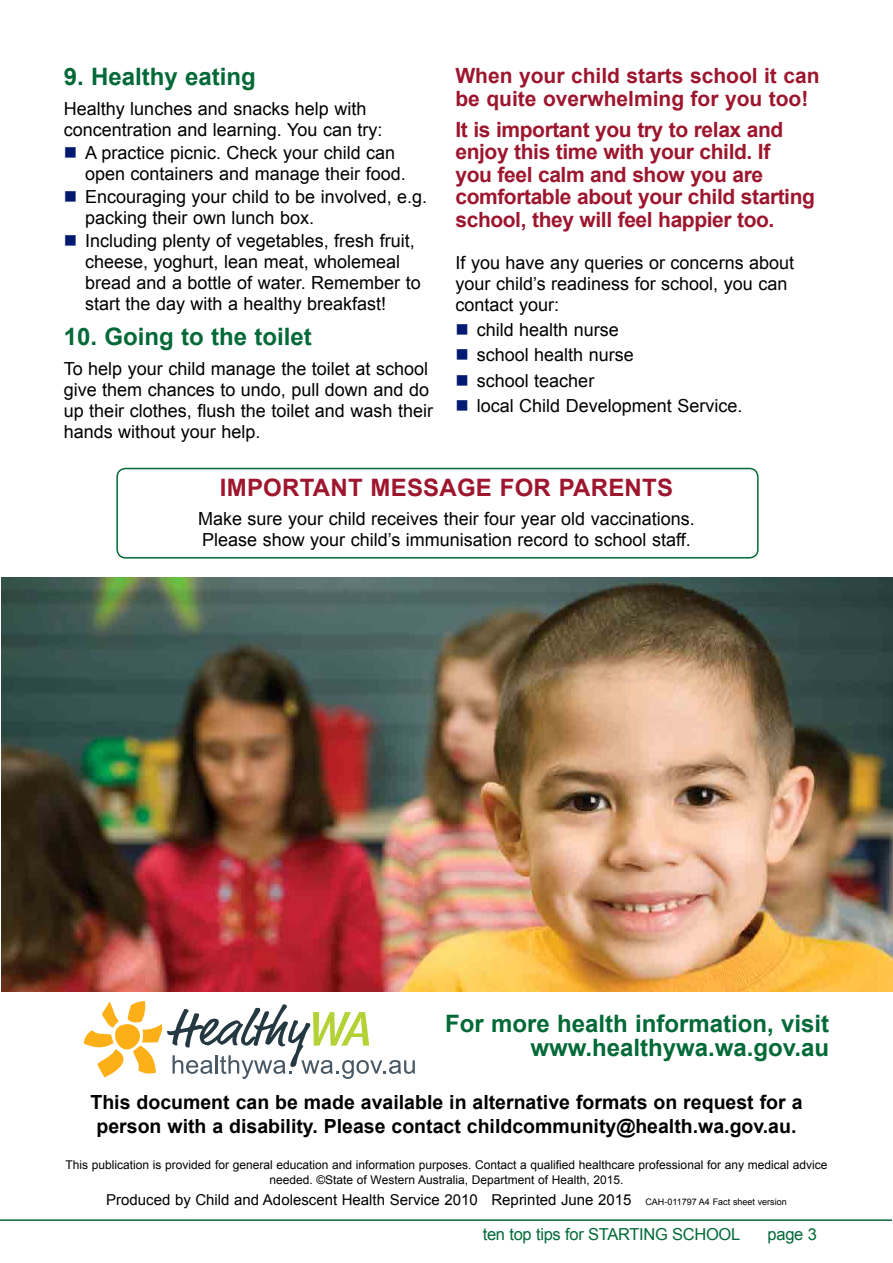
<style>
.page{position:relative;width:893px;height:1263px;background:#fff}
.page>*{position:absolute;margin:0;border:0;box-sizing:border-box;transform-origin:0 0}
.COPY__bold{font:700 24px/24px "Arial";color:#026937;text-align:right}
.MAIN_HEADER__COLOURE{font:700 24px "Arial";color:#026937}
.MAIN_HEADER__COLOURE-2{font:700 24px "Arial";letter-spacing:.01em;color:#9d162e}
.COPY__bold-2{font:700 21px/22.5px "Arial";letter-spacing:-.02em;color:#9d162e}
.COPY__bold-3{font:700 21px/22.5px "Arial";color:#9d162e}
.COPY__bold-4{font:700 19.5px/23.4px "Arial";color:#000;text-align:center}
.COPY{font:18px/21px "Arial";color:#000}
.t1{font:16.5px "Arial";letter-spacing:-.02em;color:#026937}
.COPY-2{font:15px "Arial";color:#000}
.COPY-3{font:12px/15px "Arial";color:#000;text-align:center}
.s1{font-size:9px}
</style>
<div class="page">
<hr style="left:0;top:1219px;width:892px;height:2px;background:#026937">
<img style="left:1px;top:578px;width:892px;height:413px">
<div style="left:116px;top:468px;width:643px;height:91px;border:2px solid #026937;border-radius:9px"></div>
<svg style="left:84px;top:1001px;width:331px;height:78px"></svg>
<h2 class="MAIN_HEADER__COLOURE" style="left:64px;top:61px;width:194px">9. Healthy eating</h2>
<p class="COPY" style="left:64px;top:98px;width:320px">Healthy lunches and snacks help with concentration and learning. You can try:</p>
<p class="COPY" style="left:85px;top:142px;width:322px">A practice picnic. Check your child can open containers and manage their food.</p>
<p class="COPY" style="left:85px;top:186px;width:344px">Encouraging your child to be involved, e.g. packing their own lunch box.</p>
<p class="COPY" style="left:85px;top:230px;width:337px">Including plenty of vegetables, fresh fruit, cheese, yoghurt, lean meat, wholemeal bread and a bottle of water. Remember to start the day with a healthy breakfast!</p>
<h2 class="MAIN_HEADER__COLOURE" style="left:64px;top:321px;width:250px">10. Going to the toilet</h2>
<p class="COPY" style="left:64px;top:358px;width:371px">To help your child manage the toilet at school give them chances to undo, pull down and do up their clothes, flush the toilet and wash their hands without your help.</p>
<p class="COPY__bold-3" style="left:455px;top:65px;width:366px">When your child starts school it can be quite overwhelming for you too!</p>
<p class="COPY__bold-2" style="left:455px;top:119px;width:361px">It is important you try to relax and enjoy this time with your child. If<br>you feel calm and show you are comfortable about your child starting school, they will feel happier too.</p>
<p class="COPY" style="left:455px;top:252px;width:340px">If you have any queries or concerns about your child’s readiness for school, you can contact your:</p>
<p class="COPY" style="left:477px;top:319px;width:144px">child health nurse</p>
<p class="COPY" style="left:477px;top:345px;width:159px">school health nurse</p>
<p class="COPY" style="left:477px;top:370px;width:119px">school teacher</p>
<p class="COPY" style="left:477px;top:395px;width:267px">local Child Development Service.</p>
<h2 class="MAIN_HEADER__COLOURE-2" style="left:220px;top:471px;width:455px">IMPORTANT MESSAGE FOR PARENTS</h2>
<p class="COPY" style="left:198px;top:509px;width:498px">Make sure your child receives their four year old vaccinations.<br>Please show your child’s immunisation record to school staff.</p>
<p class="COPY__bold" style="left:445px;top:1012px;width:386px">For more health information, visit www.healthywa.wa.gov.au</p>
<p class="COPY__bold-4" style="left:90px;top:1091px;width:713px">This document can be made available in alternative formats on request for a person with a disability. Please contact childcommunity@health.wa.gov.au.</p>
<p class="COPY-3" style="left:66px;top:1157px;width:763px">This publication is provided for general education and information purposes. Contact a qualified healthcare professional for any medical advice needed. ©State of Western Australia, Department of Health, 2015.</p>
<p class="COPY-2" style="left:106px;top:1190px;width:682px">Produced by Child and Adolescent Health Service 2010 Reprinted June 2015 <span class="s1">CAH-011797 A4 Fact sheet version</span></p>
<p class="t1" style="left:483px;top:1223px;width:259px">ten top tips for STARTING SCHOOL</p>
<p class="t1" style="left:768px;top:1223px;width:51px">page 3</p>
</div>
